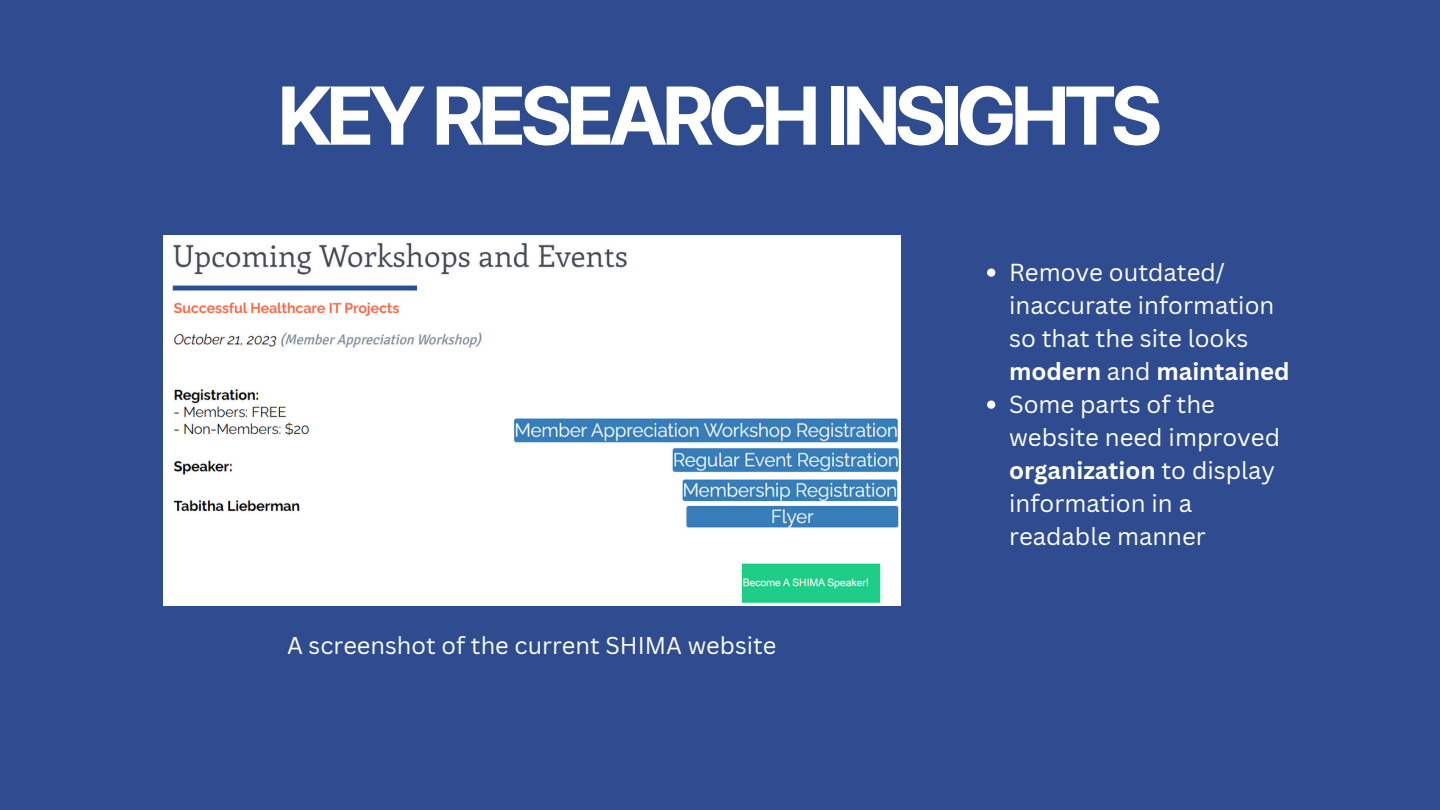
<style>
.page{position:relative;width:1440px;height:810px;background:#2e4c8f}
.page>*{position:absolute;margin:0;border:0;box-sizing:border-box;transform-origin:0 0}
.t1{font:700 80px "Inter";letter-spacing:-.08em;color:#fff}
.t2{font:24px/33px "Canva Sans";color:#fff}
.t3{font:23.6px "Canva Sans";color:#fff}
.s1{font-weight:700}
</style>
<div class="page">
<img style="left:163px;top:235px;width:737px;height:370px">
<svg style="left:987px;top:268px;width:8px;height:9px"></svg>
<svg style="left:987px;top:400px;width:8px;height:9px"></svg>
<p class="t1" style="left:277px;top:68px;width:887px">KEYRESEARCHINSIGHTS</p>
<p class="t3" style="left:287px;top:629px;width:491px">A screenshot of the current SHIMA website</p>
<p class="t2" style="left:1009px;top:255px;width:282px">Remove outdated/ inaccurate information so that the site looks <span class="s1">modern</span> and <span class="s1">maintained</span></p>
<p class="t2" style="left:1009px;top:387px;width:273px">Some parts of the website need improved <span class="s1">organization</span> to display information in a readable manner</p>
</div>
